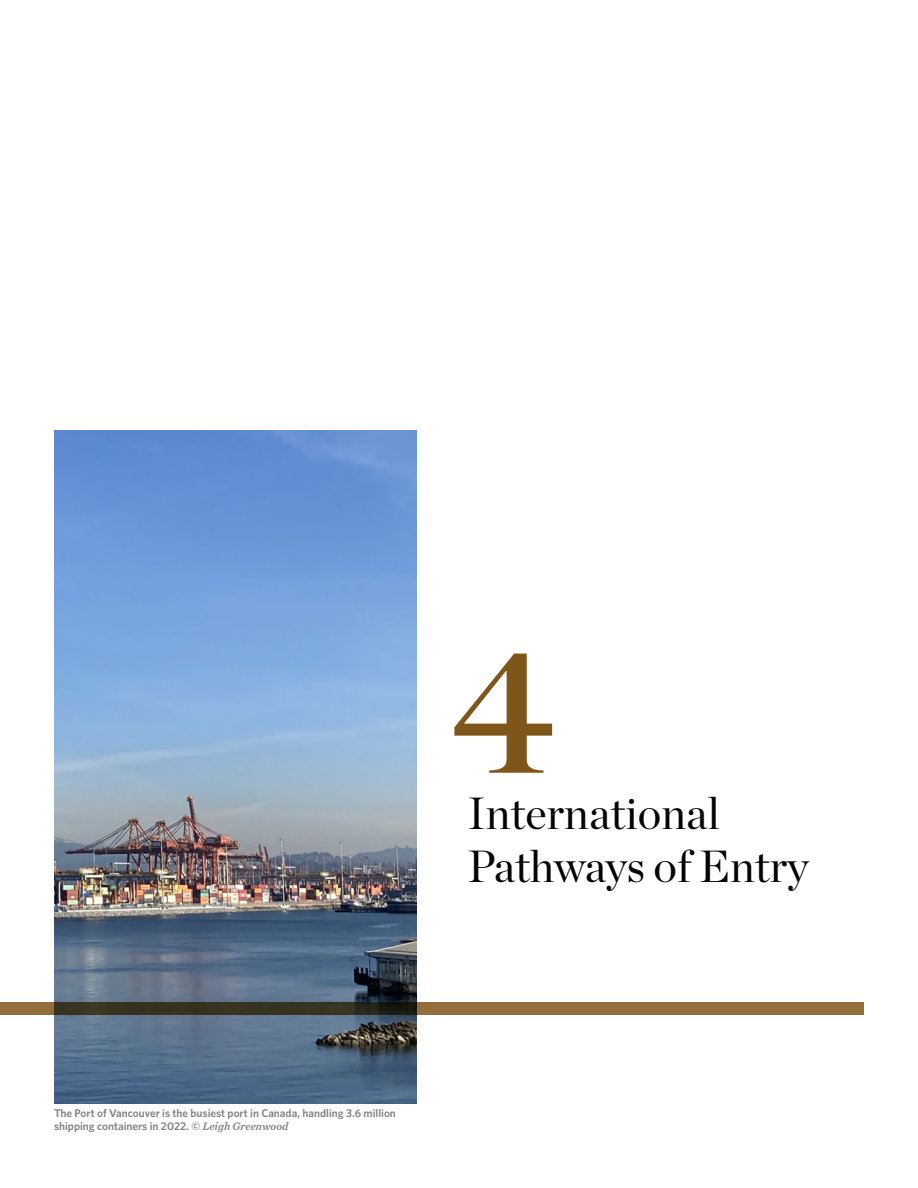
<style>
.page{position:relative;width:918px;height:1188px;background:#fff}
.page>*{position:absolute;margin:0;border:0;box-sizing:border-box;transform-origin:0 0}
.t1{font:180px "Chronicle Display Semi";color:#7f5619}
.t2{font:45px/52.5px "Chronicle Display";color:#040503}
.t3{font:600 11.25px/12.8px "Whitney";color:#808285}
.s1{font-style:italic}
.s2{font-family:"Chronicle Text G2 Semi";font-weight:400;font-style:italic}
</style>
<div class="page">
<img style="left:54px;top:431px;width:362px;height:672px">
<svg style="left:0;top:1002px;width:864px;height:13px;background:#6b532e"></svg>
<h1 class="t1" style="left:450px;top:569px;width:106px">4</h1>
<h2 class="t2" style="left:468px;top:784px;width:343px">International<br>Pathways of Entry</h2>
<p class="t3" style="left:54px;top:1107px;width:343px">The Port of Vancouver is the busiest port in Canada, handling 3.6 million shipping containers in 2022. <span class="s1">©</span> <span class="s2">Leigh Greenwood</span></p>
</div>
